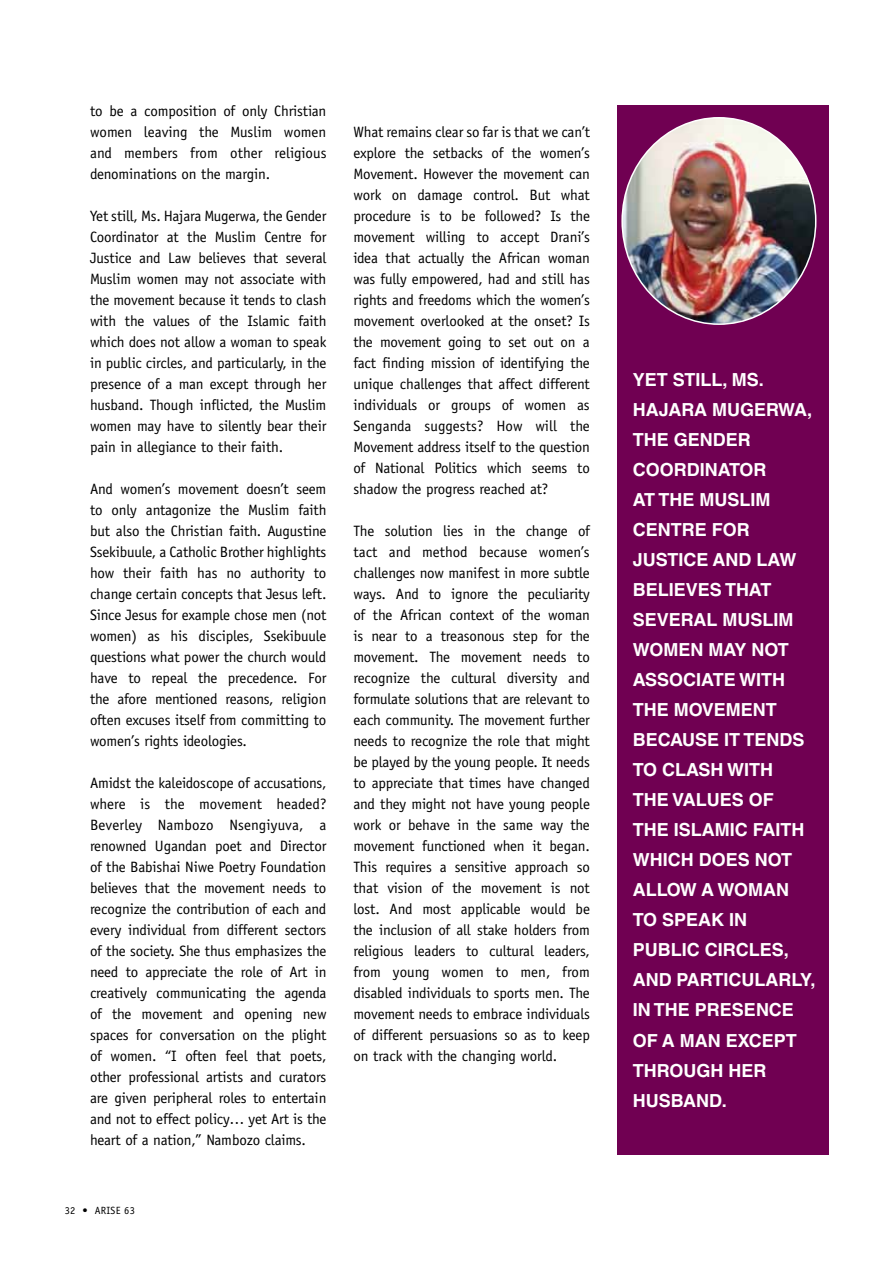
<style>
.page{position:relative;width:893px;height:1263px;background:#fff}
.page>*{position:absolute;margin:0;border:0;box-sizing:border-box;transform-origin:0 0}
.t1{font:700 18px/30px "Helvetica LT Std";color:#fff}
.t2{font:15px/21px "Officina Sans Std";letter-spacing:-.01em;color:#000;text-align:justify}
.t3{font:10.5px "Officina Sans Std";letter-spacing:.025em;color:#000}
</style>
<div class="page">
<div style="left:617px;top:105px;width:211px;height:1050px;background:#700052"></div>
<img style="left:624px;top:118px;width:192px;height:206px">
<p class="t2" style="left:90px;top:100px;width:238px">to be a composition of only Christian women leaving the Muslim women and members from other religious denominations on the margin.</p>
<p class="t2" style="left:90px;top:205px;width:238px">Yet still, Ms. Hajara Mugerwa, the Gender Coordinator at the Muslim Centre for Justice and Law believes that several Muslim women may not associate with the movement because it tends to clash with the values of the Islamic faith which does not allow a woman to speak in public circles, and particularly, in the presence of a man except through her husband. Though inflicted, the Muslim women may have to silently bear their pain in allegiance to their faith.</p>
<p class="t2" style="left:90px;top:478px;width:238px">And women’s movement doesn’t seem to only antagonize the Muslim faith but also the Christian faith. Augustine Ssekibuule, a Catholic Brother highlights how their faith has no authority to change certain concepts that Jesus left.<br>Since Jesus for example chose men (not women) as his disciples, Ssekibuule questions what power the church would have to repeal the precedence. For the afore mentioned reasons, religion often excuses itself from committing to women’s rights ideologies.</p>
<p class="t2" style="left:90px;top:772px;width:238px">Amidst the kaleidoscope of accusations, where is the movement headed?<br>Beverley Nambozo Nsengiyuva, a renowned Ugandan poet and Director of the Babishai Niwe Poetry Foundation believes that the movement needs to recognize the contribution of each and every individual from different sectors of the society. She thus emphasizes the need to appreciate the role of Art in creatively communicating the agenda of the movement and opening new spaces for conversation on the plight of women. “I often feel that poets, other professional artists and curators are given peripheral roles to entertain and not to effect policy… yet Art is the heart of a nation,” Nambozo claims.</p>
<p class="t3" style="left:65px;top:1204px;width:72px">32 • ARISE 63</p>
<p class="t2" style="left:353px;top:121px;width:238px">What remains clear so far is that we can’t explore the setbacks of the women’s Movement. However the movement can work on damage control. But what procedure is to be followed? Is the movement willing to accept Drani’s idea that actually the African woman was fully empowered, had and still has rights and freedoms which the women’s movement overlooked at the onset? Is the movement going to set out on a fact finding mission of identifying the unique challenges that affect different individuals or groups of women as Senganda suggests? How will the Movement address itself to the question of National Politics which seems to shadow the progress reached at?</p>
<p class="t2" style="left:353px;top:520px;width:238px">The solution lies in the change of tact and method because women’s challenges now manifest in more subtle ways. And to ignore the peculiarity of the African context of the woman is near to a treasonous step for the movement. The movement needs to recognize the cultural diversity and formulate solutions that are relevant to each community. The movement further needs to recognize the role that might be played by the young people. It needs to appreciate that times have changed and they might not have young people work or behave in the same way the movement functioned when it began.<br>This requires a sensitive approach so that vision of the movement is not lost. And most applicable would be the inclusion of all stake holders from religious leaders to cultural leaders, from young women to men, from disabled individuals to sports men. The movement needs to embrace individuals of different persuasions so as to keep on track with the changing world.</p>
<p class="t1" style="left:633px;top:365px;width:13px">YET</p>
<p class="t1" style="left:673px;top:365px;width:11px">STILL</p>
<p class="t1" style="left:722px;top:365px;width:43px">, MS.</p>
<p class="t1" style="left:633px;top:395px;width:50px">HAJARA</p>
<p class="t1" style="left:712px;top:395px;width:56px">MUGERWA</p>
<p class="t1" style="left:807px;top:395px;width:7px">,</p>
<p class="t1" style="left:633px;top:425px;width:13px">THE</p>
<p class="t1" style="left:674px;top:425px;width:52px">GENDER</p>
<p class="t1" style="left:633px;top:455px;width:13px">COORDI</p>
<p class="t1" style="left:705px;top:455px;width:26px">NATOR</p>
<p class="t1" style="left:633px;top:485px;width:39px">AT THE</p>
<p class="t1" style="left:699px;top:485px;width:40px">MUSLIM</p>
<p class="t1" style="left:633px;top:515px;width:51px">CENTRE</p>
<p class="t1" style="left:633px;top:515px;width:150px;text-indent:79px">FOR<br>JUSTICE AND LAW<br>BELIE</p>
<p class="t1" style="left:686px;top:575px;width:52px">VES THAT</p>
<p class="t1" style="left:633px;top:605px;width:49px">SEVERAL</p>
<p class="t1" style="left:722px;top:605px;width:40px">MUSLIM</p>
<p class="t1" style="left:633px;top:635px;width:16px">WOME</p>
<p class="t1" style="left:690px;top:635px;width:87px">N MAY NOT</p>
<p class="t1" style="left:633px;top:665px;width:14px">ASSO</p>
<p class="t1" style="left:683px;top:665px;width:24px">CIATE</p>
<p class="t1" style="left:739px;top:665px;width:13px">WITH</p>
<p class="t1" style="left:633px;top:695px;width:13px">THE</p>
<p class="t1" style="left:674px;top:695px;width:54px">MOVEME</p>
<p class="t1" style="left:633px;top:695px;width:160px;text-indent:120px">NT<br>BECAUSE IT TENDS<br>TO CLASH</p>
<p class="t1" style="left:727px;top:755px;width:13px">WITH</p>
<p class="t1" style="left:633px;top:785px;width:13px">THE</p>
<p class="t1" style="left:672px;top:785px;width:90px">VALUES OF</p>
<p class="t1" style="left:633px;top:815px;width:13px">THE</p>
<p class="t1" style="left:674px;top:815px;width:17px">ISLAMI</p>
<p class="t1" style="left:735px;top:815px;width:29px">C FAITH</p>
<p class="t1" style="left:633px;top:845px;width:13px">WHI</p>
<p class="t1" style="left:668px;top:845px;width:45px">CH DOES</p>
<p class="t1" style="left:755px;top:845px;width:26px">NOT</p>
<p class="t1" style="left:633px;top:875px;width:14px">ALLOW</p>
<p class="t1" style="left:701px;top:875px;width:33px">A WOMA</p>
<p class="t1" style="left:776px;top:875px;width:14px">N</p>
<p class="t1" style="left:633px;top:905px;width:128px">TO SPEAK IN<br>PUBLIC CIRCLES</p>
<p class="t1" style="left:784px;top:935px;width:7px">,</p>
<p class="t1" style="left:633px;top:965px;width:65px">AND PARTI</p>
<p class="t1" style="left:728px;top:965px;width:39px">CULARL</p>
<p class="t1" style="left:800px;top:965px;width:17px">Y,</p>
<p class="t1" style="left:633px;top:995px;width:34px">IN THE</p>
<p class="t1" style="left:695px;top:995px;width:25px">PRESE</p>
<p class="t1" style="left:633px;top:995px;width:161px;text-align:justify;text-indent:123px">NCE OF A MAN EXCEPT THRO</p>
<p class="t1" style="left:683px;top:1055px;width:58px">UGH HER</p>
<p class="t1" style="left:633px;top:1085px;width:40px">HUSBA</p>
<p class="t1" style="left:696px;top:1085px;width:32px">ND.</p>
</div>
